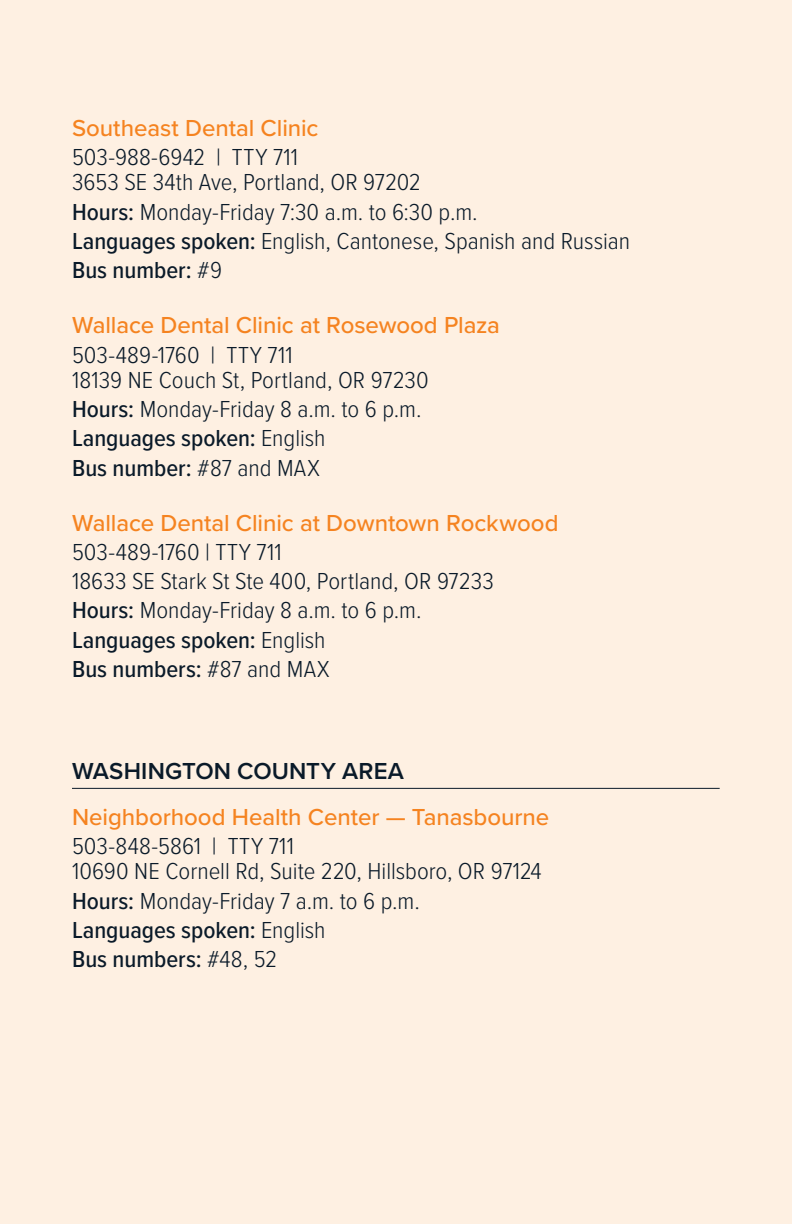
<style>
.page{position:relative;width:792px;height:1224px;background:#fef0e2}
.page>*{position:absolute;margin:0;border:0;box-sizing:border-box;transform-origin:0 0}
.new_clinic_address_i{font:300 24px/25px "Proxima Nova Cond";color:#0a1a29;scale:1.05 1}
.new_clinic_address_i-2{font:500 24px "Proxima Nova Cond";color:#0a1a29;scale:1.05 1}
.clinic{font:500 24px "Proxima Nova";letter-spacing:-.005em;color:#f58320}
.clinic-less_space{font:500 24px "Proxima Nova";letter-spacing:-.005em;color:#f58320}
.county{font:600 24px "Proxima Nova";letter-spacing:.005em;color:#0a1a29}
.s1{font-weight:500}
.s2{font-weight:300}
</style>
<div class="page">
<hr style="left:72px;top:788px;width:648px;height:1px;background:#0a1a29">
<p class="clinic" style="left:72px;top:110px;width:248px">Southeast Dental Clinic</p>
<p class="new_clinic_address_i" style="left:72px;top:144px;width:334px">503-988-6942 | TTY 711<br>3653 SE 34th Ave, Portland, OR 97202</p>
<p class="new_clinic_address_i" style="left:72px;top:198px;width:388px"><span class="s1">Hours:</span> Monday-Friday 7:30 a.m. to 6:30 p.m.</p>
<p class="new_clinic_address_i" style="left:72px;top:227px;width:533px"><span class="s1">Languages spoken:</span> English, Cantonese, Spanish and Russian</p>
<p class="new_clinic_address_i-2" style="left:72px;top:253px;width:145px">Bus number: <span class="s2">#9</span></p>
<p class="clinic" style="left:72px;top:307px;width:429px">Wallace Dental Clinic at Rosewood Plaza</p>
<p class="new_clinic_address_i" style="left:72px;top:341px;width:341px">503-489-1760 | TTY 711<br>18139 NE Couch St, Portland, OR 97230</p>
<p class="new_clinic_address_i" style="left:72px;top:395px;width:334px"><span class="s1">Hours:</span> Monday-Friday 8 a.m. to 6 p.m.</p>
<p class="new_clinic_address_i-2" style="left:72px;top:421px;width:243px">Languages spoken: <span class="s2">English</span></p>
<p class="new_clinic_address_i-2" style="left:72px;top:450px;width:237px">Bus number: <span class="s2">#87 and MAX</span></p>
<p class="clinic" style="left:72px;top:505px;width:488px">Wallace Dental Clinic at Downtown Rockwood</p>
<p class="new_clinic_address_i" style="left:72px;top:538px;width:201px">503-489-1760 | TTY 711</p>
<p class="new_clinic_address_i" style="left:72px;top:567px;width:403px">18633 SE Stark St Ste 400, Portland, OR 97233</p>
<p class="new_clinic_address_i" style="left:72px;top:597px;width:334px"><span class="s1">Hours:</span> Monday-Friday 8 a.m. to 6 p.m.</p>
<p class="new_clinic_address_i-2" style="left:72px;top:622px;width:243px">Languages spoken: <span class="s2">English</span></p>
<p class="new_clinic_address_i-2" style="left:72px;top:651px;width:247px">Bus numbers: <span class="s2">#87 and MAX</span></p>
<p class="county" style="left:72px;top:753px;width:334px">WASHINGTON COUNTY AREA</p>
<p class="clinic-less_space" style="left:72px;top:799px;width:479px">Neighborhood Health Center — Tanasbourne</p>
<p class="new_clinic_address_i" style="left:72px;top:833px;width:449px">503-848-5861 | TTY 711<br>10690 NE Cornell Rd, Suite 220, Hillsboro, OR 97124</p>
<p class="new_clinic_address_i" style="left:72px;top:887px;width:333px"><span class="s1">Hours:</span> Monday-Friday 7 a.m. to 6 p.m.</p>
<p class="new_clinic_address_i-2" style="left:72px;top:912px;width:243px">Languages spoken: <span class="s2">English</span></p>
<p class="new_clinic_address_i-2" style="left:72px;top:942px;width:197px">Bus numbers: <span class="s2">#48, 52</span></p>
</div>
